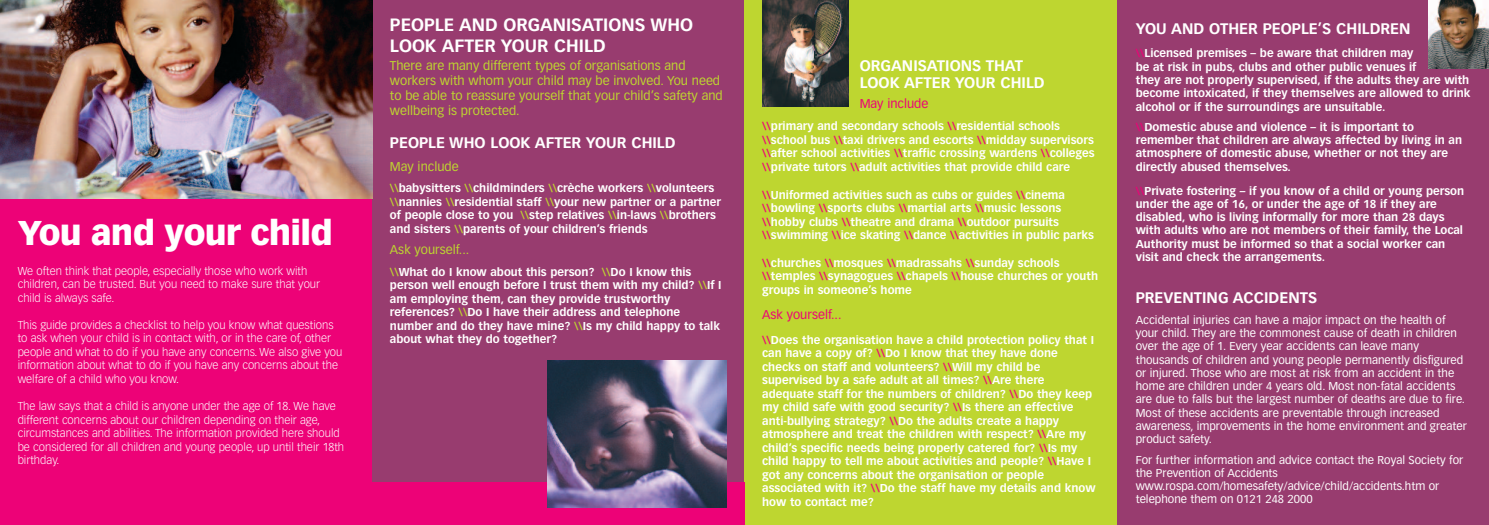
<style>
.page{position:relative;width:1489px;height:525px;background:#fff}
.page>*{position:absolute;margin:0;border:0;box-sizing:border-box;transform-origin:0 0}
.t1{font:900 33.75px "Vectora LH";letter-spacing:-.025em;color:#fff}
.t2{font:700 17.5px/21px "Vectora LH";color:#fff}
.t3{font:700 15px/16.2px "Vectora LH";color:#fff}
.t4{font:12.5px/15px "Vectora LH";color:#bed630}
.t5{font:12.5px "Vectora LH";color:#ed0277}
.t6{font:700 11.25px/13.5px "Vectora LH";color:#fff}
.t7{font:11.25px/13.2px "Vectora LH";color:#fff}
.t8{font:300 11.25px/13.5px "Vectora LH";color:#fff}
.s1{color:#bed630}
.s2{color:#ed0277}
</style>
<div class="page">
<div style="left:0;top:0;width:372px;height:524px;background:#ed0277"></div>
<div style="left:372px;top:0;width:372px;height:524px;background:#983c6f"></div>
<div style="left:744px;top:0;width:372px;height:524px;background:#bed630"></div>
<div style="left:1116px;top:0;width:372px;height:524px;background:#983c6f"></div>
<img style="left:0;top:0;width:372px;height:198px">
<div style="left:372px;top:482px;width:372px;height:42px;background:#ed0277"></div>
<img style="left:547px;top:360px;width:179px;height:147px">
<img style="left:762px;top:0;width:86px;height:106px">
<img style="left:1428px;top:0;width:60px;height:68px">
<h1 class="t1" style="left:18px;top:217px;width:316px">You and your child</h1>
<p class="t8" style="left:18px;top:265px;width:304px">We often think that people, especially those who work with children, can be trusted. But you need to make sure that your child is always safe.</p>
<p class="t8" style="left:18px;top:319px;width:326px">This guide provides a checklist to help you know what questions to ask when your child is in contact with, or in the care of, other people and what to do if you have any concerns. We also give you information about what to do if you have any concerns about the welfare of a child who you know.</p>
<p class="t8" style="left:18px;top:400px;width:328px">The law says that a child is anyone under the age of 18. We have different concerns about our children depending on their age, circumstances and abilities. The information provided here should be considered for all children and young people, up until their 18th birthday.</p>
<h2 class="t2" style="left:390px;top:16px;width:304px">PEOPLE AND ORGANISATIONS WHO<br>LOOK AFTER YOUR CHILD</h2>
<p class="t4" style="left:390px;top:58px;width:334px">There are many different types of organisations and workers with whom your child may be involved. You need to be able to reassure yourself that your child’s safety and wellbeing is protected.</p>
<h3 class="t3" style="left:390px;top:135px;width:287px">PEOPLE WHO LOOK AFTER YOUR CHILD</h3>
<p class="t4" style="left:390px;top:160px;width:70px">May include</p>
<p class="t6" style="left:390px;top:182px;width:332px"><span class="s1">\\</span>babysitters <span class="s1">\\</span>childminders <span class="s1">\\</span>crèche workers <span class="s1">\\</span>volunteers <span class="s1">\\</span>nannies <span class="s1">\\</span>residential staff <span class="s1">\\</span>your new partner or a partner of people close to you <span class="s1">\\</span>step relatives <span class="s1">\\</span>in-laws <span class="s1">\\</span>brothers and sisters <span class="s1">\\</span>parents of your children’s friends</p>
<p class="t4" style="left:390px;top:243px;width:81px">Ask yourself...</p>
<p class="t6" style="left:390px;top:265px;width:333px"><span class="s1">\\</span>What do I know about this person? <span class="s1">\\</span>Do I know this person well enough before I trust them with my child? <span class="s1">\\</span>If I am employing them, can they provide trustworthy references? <span class="s1">\\</span>Do I have their address and telephone number and do they have mine? <span class="s1">\\</span>Is my child happy to talk about what they do together?</p>
<h3 class="t3" style="left:859px;top:59px;width:186px">ORGANISATIONS THAT<br>LOOK AFTER YOUR CHILD</h3>
<p class="t5" style="left:859px;top:98px;width:70px">May include</p>
<p class="t6" style="left:762px;top:120px;width:334px"><span class="s2">\\</span>primary and secondary schools <span class="s2">\\</span>residential schools <span class="s2">\\</span>school bus <span class="s2">\\</span>taxi drivers and escorts <span class="s2">\\</span>midday supervisors <span class="s2">\\</span>after school activities <span class="s2">\\</span>traffic crossing wardens <span class="s2">\\</span>colleges <span class="s2">\\</span>private tutors <span class="s2">\\</span>adult activities that provide child care</p>
<p class="t6" style="left:762px;top:188px;width:333px"><span class="s2">\\</span>Uniformed activities such as cubs or guides <span class="s2">\\</span>cinema <span class="s2">\\</span>bowling <span class="s2">\\</span>sports clubs <span class="s2">\\</span>martial arts <span class="s2">\\</span>music lessons <span class="s2">\\</span>hobby clubs <span class="s2">\\</span>theatre and drama <span class="s2">\\</span>outdoor pursuits <span class="s2">\\</span>swimming <span class="s2">\\</span>ice skating <span class="s2">\\</span>dance <span class="s2">\\</span>activities in public parks</p>
<p class="t6" style="left:762px;top:257px;width:337px"><span class="s2">\\</span>churches <span class="s2">\\</span>mosques <span class="s2">\\</span>madrassahs <span class="s2">\\</span>sunday schools <span class="s2">\\</span>temples <span class="s2">\\</span>synagogues <span class="s2">\\</span>chapels <span class="s2">\\</span>house churches or youth groups in someone’s home</p>
<p class="t5" style="left:762px;top:309px;width:81px">Ask yourself...</p>
<p class="t6" style="left:762px;top:333px;width:335px"><span class="s2">\\</span>Does the organisation have a child protection policy that I can have a copy of? <span class="s2">\\</span>Do I know that they have done checks on staff and volunteers? <span class="s2">\\</span>Will my child be supervised by a safe adult at all times? <span class="s2">\\</span>Are there adequate staff for the numbers of children? <span class="s2">\\</span>Do they keep my child safe with good security? <span class="s2">\\</span>Is there an effective anti-bullying strategy? <span class="s2">\\</span>Do the adults create a happy atmosphere and treat the children with respect? <span class="s2">\\</span>Are my child’s specific needs being properly catered for? <span class="s2">\\</span>Is my child happy to tell me about activities and people? <span class="s2">\\</span>Have I got any concerns about the organisation or people associated with it? <span class="s2">\\</span>Do the staff have my details and know how to contact me?</p>
<h3 class="t3" style="left:1135px;top:21px;width:276px">YOU AND OTHER PEOPLE’S CHILDREN</h3>
<p class="t6" style="left:1135px;top:47px;width:336px"><span class="s2">\\</span>Licensed premises – be aware that children may<br>be at risk in pubs, clubs and other public venues if<br>they are not properly supervised, if the adults they are with become intoxicated, if they themselves are allowed to drink alcohol or if the surroundings are unsuitable.</p>
<p class="t6" style="left:1135px;top:121px;width:328px"><span class="s2">\\</span>Domestic abuse and violence – it is important to remember that children are always affected by living in an atmosphere of domestic abuse, whether or not they are directly abused themselves.</p>
<p class="t6" style="left:1135px;top:184px;width:330px"><span class="s2">\\</span>Private fostering – if you know of a child or young person under the age of 16, or under the age of 18 if they are disabled, who is living informally for more than 28 days with adults who are not members of their family, the Local Authority must be informed so that a social worker can visit and check the arrangements.</p>
<h3 class="t3" style="left:1135px;top:291px;width:183px">PREVENTING ACCIDENTS</h3>
<p class="t7" style="left:1135px;top:314px;width:332px">Accidental injuries can have a major impact on the health of your child. They are the commonest cause of death in children over the age of 1. Every year accidents can leave many thousands of children and young people permanently disfigured or injured. Those who are most at risk from an accident in the home are children under 4 years old. Most non-fatal accidents are due to falls but the largest number of deaths are due to fire.<br>Most of these accidents are preventable through increased awareness, improvements in the home environment and greater product safety.</p>
<p class="t7" style="left:1135px;top:453px;width:329px">For further information and advice contact the Royal Society for the Prevention of Accidents www.rospa.com/homesafety/advice/child/accidents.htm or telephone them on 0121 248 2000</p>
</div>
